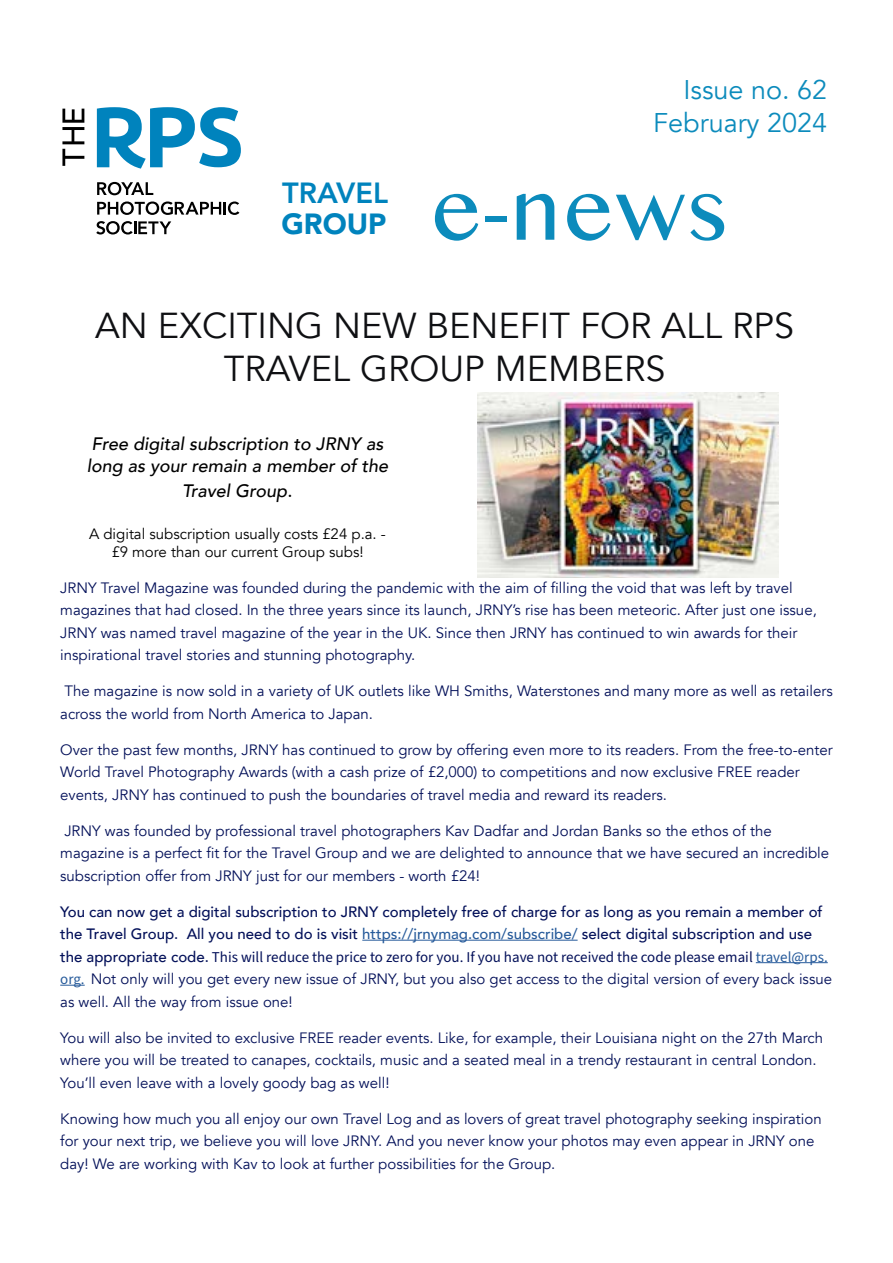
<style>
.page{position:relative;width:893px;height:1263px;background:#fff}
.page>*{position:absolute;margin:0;border:0;box-sizing:border-box;transform-origin:0 0}
.t1{font:90px "Myanmar MN";color:#0c8bbc}
.t2{font:36px/43.2px "Avenir";color:#0f1013;text-align:center}
.t3{font:800 28.95px "Avenir LT Std";color:#0083bd}
.t4{font:900 28.95px "Avenir LT Std";color:#0083bd}
.t5{font:27px/32.4px "Avenir";color:#0c8bbc;text-align:right}
.t6{font:italic 500 18px/21.6px "Avenir";color:#000}
.t7{font:15px/22.5px "Avenir";color:#031059}
.t8{font:500 15px/22.5px "Avenir";color:#031059}
.t9{font:15px "Source Sans 3";color:#031059}
.t10{font:15px/18px "Avenir";color:#000;text-align:center}
.s1{font-weight:400;font-style:normal;font-size:21px}
.s2{color:#275b9b}
.s3{font-family:"Avenir";font-weight:500}
.s4{font-family:"Source Sans 3";color:#275b9b}
</style>
<div class="page">
<svg style="left:97px;top:107px;width:144px;height:62px"></svg>
<svg style="left:62px;top:109px;width:22px;height:57px"></svg>
<svg style="left:97px;top:201px;width:142px;height:14px"></svg>
<svg style="left:96px;top:221px;width:75px;height:13px"></svg>
<svg style="left:97px;top:182px;width:56px;height:13px"></svg>
<hr style="left:362px;top:940px;width:216px;height:1px;background:#275b9b">
<hr style="left:756px;top:962px;width:72px;height:1px;background:#275b9b">
<svg style="left:60px;top:985px;width:25px;height:1px"></svg>
<img style="left:477px;top:392px;width:301px;height:185px">
<h3 class="t3" style="left:282px;top:176px;width:107px">TRAVEL</h3>
<h3 class="t4" style="left:281px;top:207px;width:107px">GROUP</h3>
<h3 class="t5" style="left:653px;top:74px;width:176px">Issue no. 62<br>February 2024</h3>
<h1 class="t1" style="left:430px;top:156px;width:300px">e-news</h1>
<h2 class="t2" style="left:95px;top:305px;width:700px">AN EXCITING NEW BENEFIT FOR ALL RPS<br>TRAVEL GROUP MEMBERS</h2>
<p class="t6" style="left:87px;top:433px;width:303px">Free digital subscription to JRNY as long as your remain a member of the</p>
<p class="t6" style="left:182px;top:480px;width:112px">Travel Group<span class="s1">.</span></p>
<p class="t10" style="left:89px;top:525px;width:298px">A digital subscription usually costs £24 p.a. - £9 more than our current Group subs!</p>
<p class="t7" style="left:60px;top:576px;width:758px">JRNY Travel Magazine was founded during the pandemic with the aim of filling the void that was left by travel magazines that had closed. In the three years since its launch, JRNY’s rise has been meteoric. After just one issue, JRNY was named travel magazine of the year in the UK. Since then JRNY has continued to win awards for their inspirational travel stories and stunning photography.</p>
<p class="t7" style="left:60px;top:680px;width:774px">The magazine is now sold in a variety of UK outlets like WH Smiths, Waterstones and many more as well as retailers across the world from North America to Japan.</p>
<p class="t7" style="left:60px;top:738px;width:774px">Over the past few months, JRNY has continued to grow by offering even more to its readers. From the free-to-enter<br>World Travel Photography Awards (with a cash prize of £2,000) to competitions and now exclusive FREE reader events, JRNY has continued to push the boundaries of travel media and reward its readers.</p>
<p class="t7" style="left:60px;top:819px;width:770px">JRNY was founded by professional travel photographers Kav Dadfar and Jordan Banks so the ethos of the magazine is a perfect fit for the Travel Group and we are delighted to announce that we have secured an incredible subscription offer from JRNY just for our members - worth £24!</p>
<p class="t8" style="left:60px;top:899px;width:764px">You can now get a digital subscription to JRNY completely free of charge for as long as you remain a member of the Travel Group. All you need to do is visit <span class="s2">https://jrnymag.com/subscribe/</span> select digital subscription and use</p>
<p class="t9" style="left:60px;top:947px;width:769px"><span class="s3">the appropriate code.</span> This will reduce the price to zero for you. If you have not received the code please email <span class="s2">travel@rps.</span></p>
<p class="t7" style="left:60px;top:968px;width:773px"><span class="s4">org.</span> Not only will you get every new issue of JRNY, but you also get access to the digital version of every back issue as well. All the way from issue one!</p>
<p class="t7" style="left:60px;top:1026px;width:764px">You will also be invited to exclusive FREE reader events. Like, for example, their Louisiana night on the 27th March where you will be treated to canapes, cocktails, music and a seated meal in a trendy restaurant in central London.<br>You’ll even leave with a lovely goody bag as well!</p>
<p class="t7" style="left:60px;top:1107px;width:763px">Knowing how much you all enjoy our own Travel Log and as lovers of great travel photography seeking inspiration for your next trip, we believe you will love JRNY. And you never know your photos may even appear in JRNY one day! We are working with Kav to look at further possibilities for the Group.</p>
</div>
